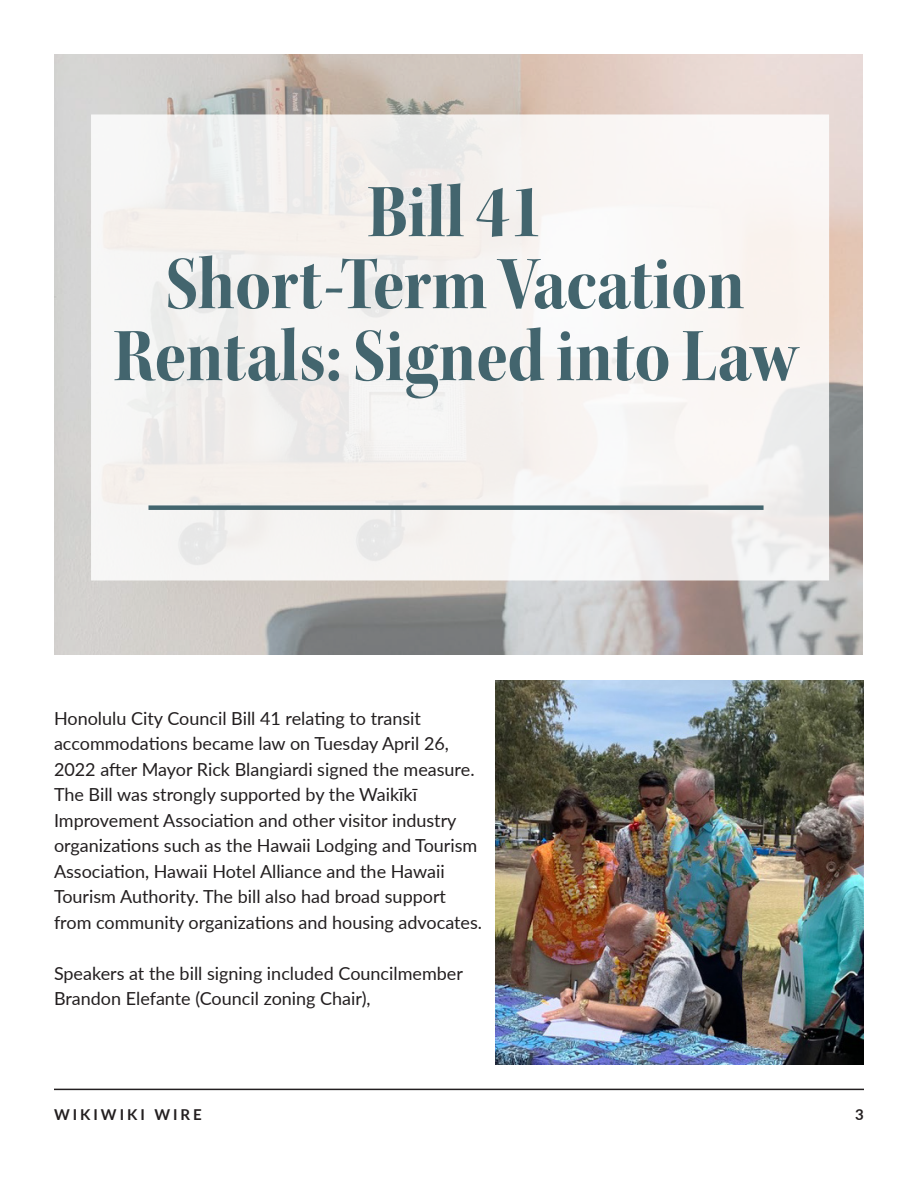
<style>
.page{position:relative;width:918px;height:1188px;background:#fff}
.page>*{position:absolute;margin:0;border:0;box-sizing:border-box;transform-origin:0 0}
.t1{font:78px/72px "Kepler Std Bold Scn Disp";color:#43656e;text-align:center}
.t2{font:18px/25.5px "Lato";color:#231f20}
.t3{font:700 15px "Lato";letter-spacing:.2em;color:#231f20}
</style>
<div class="page">
<hr style="left:54px;top:1089px;width:810px;height:1px;background:#231f20">
<img style="left:54px;top:54px;width:808px;height:600px">
<div style="left:91px;top:114px;width:738px;height:466px;background:linear-gradient(to right,#f1f0ee,#f8f5f3);border:3px solid #fff"></div>
<div style="left:148px;top:505px;width:616px;height:5px;background:#43656e"></div>
<img style="left:496px;top:680px;width:368px;height:384px">
<p class="t1" style="left:367px;top:176px;width:177px">Bill 41</p>
<p class="t1" style="left:113px;top:248px;width:685px">Short-Term Vacation<br>Rentals: Signed into Law</p>
<p class="t2" style="left:54px;top:705px;width:430px">Honolulu City Council Bill 41 relating to transit accommodations became law on Tuesday April 26, 2022 after Mayor Rick Blangiardi signed the measure.<br>The Bill was strongly supported by the Waikīkī Improvement Association and other visitor industry organizations such as the Hawaii Lodging and Tourism Association, Hawaii Hotel Alliance and the Hawaii Tourism Authority. The bill also had broad support from community organizations and housing advocates.</p>
<p class="t2" style="left:54px;top:960px;width:411px">Speakers at the bill signing included Councilmember<br>Brandon Elefante (Council zoning Chair),</p>
<p class="t3" style="left:54px;top:1103px;width:149px">WIKIWIKI WIRE</p>
<p class="t3" style="left:855px;top:1103px;width:10px">3</p>
</div>
